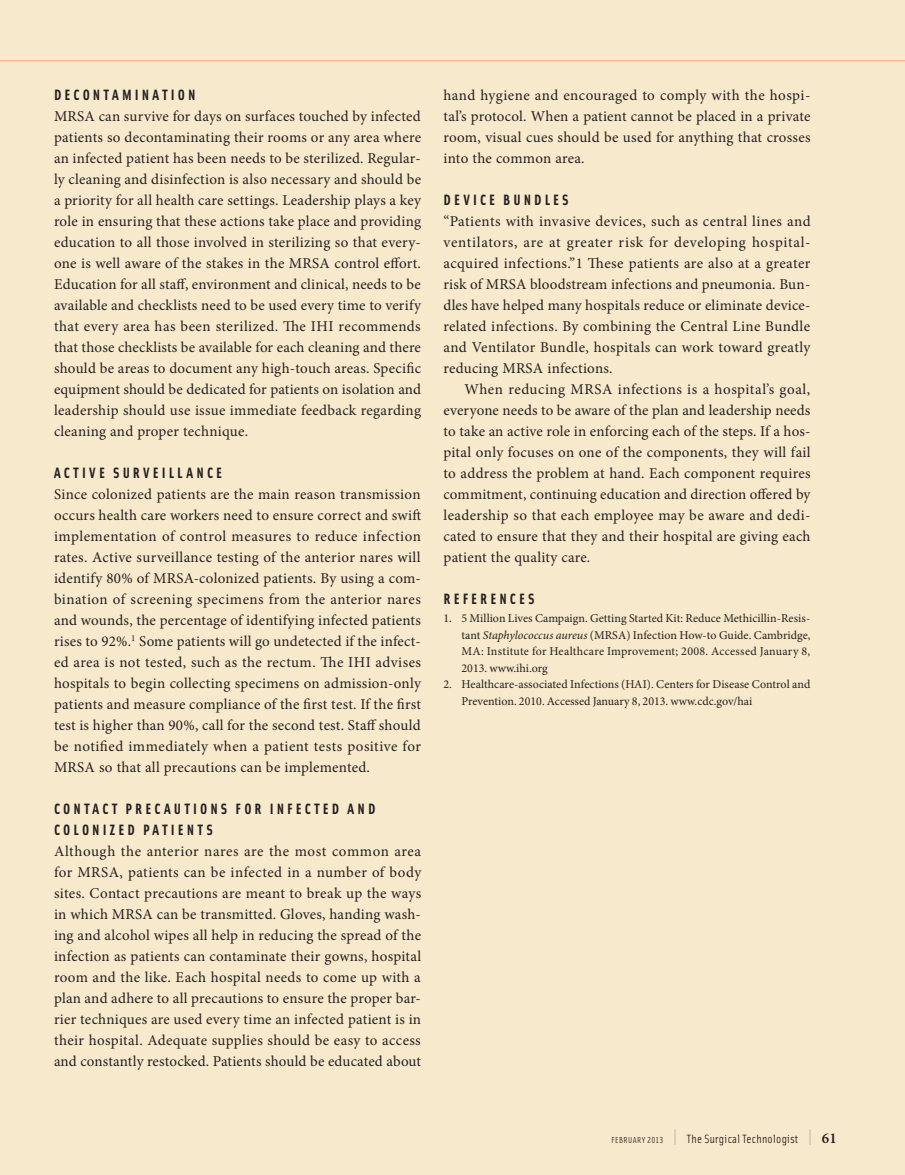
<style>
.page{position:relative;width:905px;height:1175px;background:#fff}
.page>*{position:absolute;margin:0;border:0;box-sizing:border-box;transform-origin:0 0}
.Text_1st{font:15px/21px "Minion Pro";letter-spacing:.015em;color:#231f20;text-align:justify}
.Text{font:15px/21px "Minion Pro";letter-spacing:.01em;color:#231f20;text-align:justify}
.Sub_1_1{font:15px/21px "Solex Bold Lining";letter-spacing:.205em;color:#231f20}
.References{font:12px/16.5px "Minion Pro";color:#231f20;text-align:justify}
.t1{font:12px "Solex";letter-spacing:.025em;color:#231f20}
.s1{font-style:italic}
.s2{font-family:"Solex Regular Lining";font-size:8.7px}
.s3{font-family:"Solex Regular Lining";font-size:19.5px;color:#939598}
.s4{font-family:"Minion Pro";font-weight:600;font-size:15px}
</style>
<div class="page">
<div style="left:0;top:0;width:904px;height:1174px;background:#f7e9cb"></div>
<hr style="left:0;top:60px;width:904px;height:2px;background:#fbbb87">
<p class="Sub_1_1" style="left:54px;top:84px;width:143px">DECONTAMINATION</p>
<p class="Text_1st" style="left:54px;top:106px;width:368px">MRSA can survive for days on surfaces touched by infected patients so decontaminating their rooms or any area where an infected patient has been needs to be sterilized. Regular&shy;ly cleaning and disinfection is also necessary and should be a priority for all health care settings. Leadership plays a key role in ensuring that these actions take place and providing education to all those involved in sterilizing so that every&shy;one is well aware of the stakes in the MRSA control effort.<br>Education for all staff, environment and clinical, needs to be available and checklists need to be used every time to verify that every area has been sterilized. The IHI recommends that those checklists be available for each cleaning and there should be areas to document any high-touch areas. Specific equipment should be dedicated for patients on isolation and leadership should use issue immediate feedback regarding cleaning and proper technique.</p>
<p class="Sub_1_1" style="left:54px;top:462px;width:169px">ACTIVE SURVEILLANCE</p>
<p class="Text_1st" style="left:54px;top:484px;width:368px">Since colonized patients are the main reason transmission occurs health care workers need to ensure correct and swift implementation of control measures to reduce infection rates. Active surveillance testing of the anterior nares will identify 80% of MRSA-colonized patients. By using a com&shy;bination of screening specimens from the anterior nares and wounds, the percentage of identifying infected patients rises to 92%.<sup>1</sup> Some patients will go undetected if the infect&shy;ed area is not tested, such as the rectum. The IHI advises hospitals to begin collecting specimens on admission-only patients and measure compliance of the first test. If the first test is higher than 90%, call for the second test. Staff should be notified immediately when a patient tests positive for MRSA so that all precautions can be implemented.</p>
<p class="Sub_1_1" style="left:54px;top:798px;width:323px">CONTACT PRECAUTIONS FOR INFECTED AND<br>COLONIZED PATIENTS</p>
<p class="Text_1st" style="left:54px;top:841px;width:369px">Although the anterior nares are the most common area for MRSA, patients can be infected in a number of body sites. Contact precautions are meant to break up the ways in which MRSA can be transmitted. Gloves, handing wash&shy;ing and alcohol wipes all help in reducing the spread of the infection as patients can contaminate their gowns, hospital room and the like. Each hospital needs to come up with a plan and adhere to all precautions to ensure the proper bar&shy;rier techniques are used every time an infected patient is in their hospital. Adequate supplies should be easy to access and constantly restocked. Patients should be educated about</p>
<p class="Text_1st" style="left:443px;top:85px;width:368px">hand hygiene and encouraged to comply with the hospi&shy;tal’s protocol. When a patient cannot be placed in a private room, visual cues should be used for anything that crosses into the common area.</p>
<p class="Sub_1_1" style="left:443px;top:189px;width:127px">DEVICE BUNDLES</p>
<p class="Text_1st" style="left:443px;top:211px;width:368px">“Patients with invasive devices, such as central lines and ventilators, are at greater risk for developing hospital&shy;acquired infections.”1 These patients are also at a greater risk of MRSA bloodstream infections and pneumonia. Bun&shy;dles have helped many hospitals reduce or eliminate device&shy;related infections. By combining the Central Line Bundle and Ventilator Bundle, hospitals can work toward greatly reducing MRSA infections.</p>
<p class="Text" style="left:443px;top:379px;width:368px;text-indent:21px">When reducing MRSA infections is a hospital’s goal, everyone needs to be aware of the plan and leadership needs to take an active role in enforcing each of the steps. If a hos&shy;pital only focuses on one of the components, they will fail to address the problem at hand. Each component requires commitment, continuing education and direction offered by leadership so that each employee may be aware and dedi&shy;cated to ensure that they and their hospital are giving each patient the quality care.</p>
<p class="Sub_1_1" style="left:443px;top:588px;width:93px">REFERENCES</p>
<p class="References" style="left:461px;top:610px;width:350px;text-indent:-18px">1. 5 Million Lives Campaign. Getting Started Kit: Reduce Methicillin-Resis&shy;tant <span class="s1">Staphylococcus aureus</span> (MRSA) Infection How-to Guide. Cambridge, MA: Institute for Healthcare Improvement; 2008. Accessed January 8, 2013. www.ihi.org</p>
<p class="References" style="left:461px;top:676px;width:350px;text-indent:-18px">2. Healthcare-associated Infections (HAI). Centers for Disease Control and<br>Prevention. 2010. Accessed January 8, 2013. www.cdc.gov/hai</p>
<p class="t1" style="left:611px;top:1130px;width:227px"><span class="s2">FEBRUARY 2013</span> <span class="s3">|</span> The Surgical Technologist <span class="s3">|</span> <span class="s4">61</span></p>
</div>
